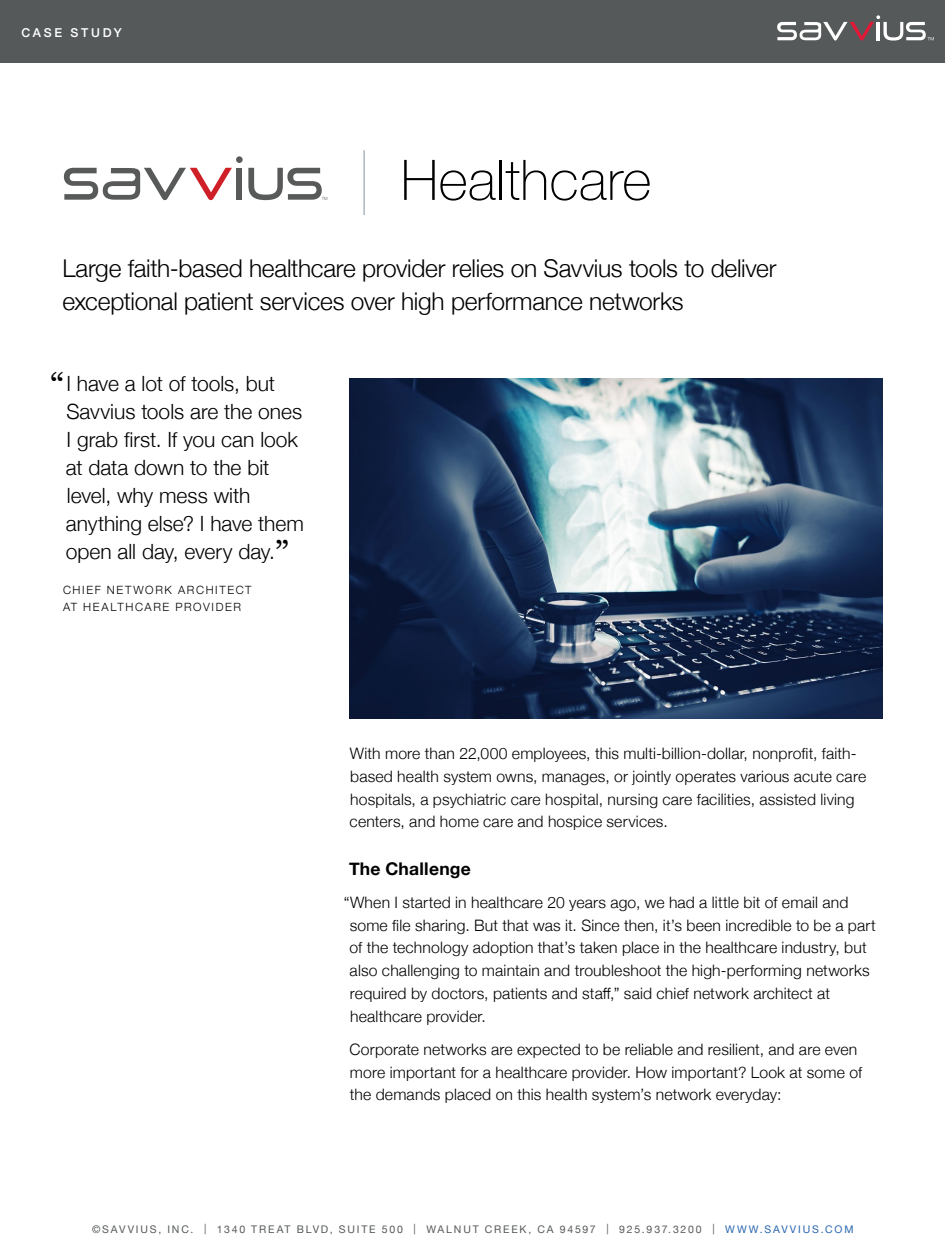
<style>
.page{position:relative;width:945px;height:1260px;background:#fff}
.page>*{position:absolute;margin:0;border:0;box-sizing:border-box;transform-origin:0 0}
.t1{font:100 56px "Helvetica Neue";letter-spacing:.005em;color:#000}
.t2{font:300 24.5px/33.2px "Helvetica Neue";letter-spacing:-.01em;color:#000}
.t3{font:300 21px/28px "Helvetica Neue";color:#000}
.t4{font:700 17.5px "Helvetica Neue";letter-spacing:.015em;color:#000}
.t5{font:300 15.75px/22.8px "Helvetica Neue";letter-spacing:.01em;color:#000}
.t6{font:500 12.25px "Helvetica Neue";letter-spacing:.22em;color:#fff}
.t7{font:300 11.38px/17.5px "Helvetica Neue";letter-spacing:.145em;color:#000}
.t8{font:10.5px "Helvetica Neue";letter-spacing:.17em;color:#565959}
.t9{font:300 4.38px "Helvetica Neue";color:#585a5a}
.s1{font-family:"Georgia";font-weight:400;font-size:35px}
.s2{color:#2865b0}
</style>
<div class="page">
<div style="left:0;top:0;width:945px;height:63px;background:#565959"></div>
<svg style="left:777px;top:15px;width:157px;height:26px"></svg>
<hr style="left:363px;top:150px;width:2px;height:65px;background:#b0b7bb">
<div style="left:237px;top:168px;width:5px;height:32px;background:#585a5a"></div>
<svg style="left:248px;top:168px;width:74px;height:32px"></svg>
<svg style="left:64px;top:168px;width:168px;height:32px"></svg>
<div style="left:236px;top:156px;width:7px;height:7px;background:#585a5a;border-radius:50%"></div>
<img style="left:349px;top:378px;width:534px;height:340px">
<p class="t6" style="left:22px;top:23px;width:102px">CASE STUDY</p>
<p class="t9" style="left:322px;top:195px;width:7px">TM</p>
<h1 class="t1" style="left:401px;top:138px;width:252px">Healthcare</h1>
<h2 class="t2" style="left:62px;top:250px;width:716px">Large faith-based healthcare provider relies on Savvius tools to deliver exceptional patient services over high performance networks</h2>
<h3 class="t3" style="left:66px;top:368px;width:240px;text-indent:-15px"><span class="s1">“</span>I have a lot of tools, but<br>Savvius tools are the ones<br>I grab first. If you can look at data down to the bit level, why mess with anything else? I have them open all day, every day.<span class="s1">”</span></h3>
<p class="t7" style="left:63px;top:580px;width:190px">CHIEF NETWORK ARCHITECT<br>AT HEALTHCARE PROVIDER</p>
<p class="t5" style="left:350px;top:741px;width:518px">With more than 22,000 employees, this multi-billion-dollar, nonprofit, faith&shy;based health system owns, manages, or jointly operates various acute care hospitals, a psychiatric care hospital, nursing care facilities, assisted living centers, and home care and hospice services.</p>
<p class="t4" style="left:349px;top:855px;width:123px">The Challenge</p>
<p class="t5" style="left:350px;top:890px;width:528px;text-indent:-6px">“When I started in healthcare 20 years ago, we had a little bit of email and some file sharing. But that was it. Since then, it’s been incredible to be a part of the technology adoption that’s taken place in the healthcare industry, but also challenging to maintain and troubleshoot the high-performing networks required by doctors, patients and staff,” said chief network architect at healthcare provider.</p>
<p class="t5" style="left:350px;top:1037px;width:514px">Corporate networks are expected to be reliable and resilient, and are even more important for a healthcare provider. How important? Look at some of the demands placed on this health system’s network everyday:</p>
<p class="t8" style="left:92px;top:1222px;width:763px">©SAVVIUS, INC. | 1340 TREAT BLVD, SUITE 500 | WALNUT CREEK, CA 94597 | 925.937.3200 | <span class="s2">WWW.SAVVIUS.COM</span></p>
</div>
